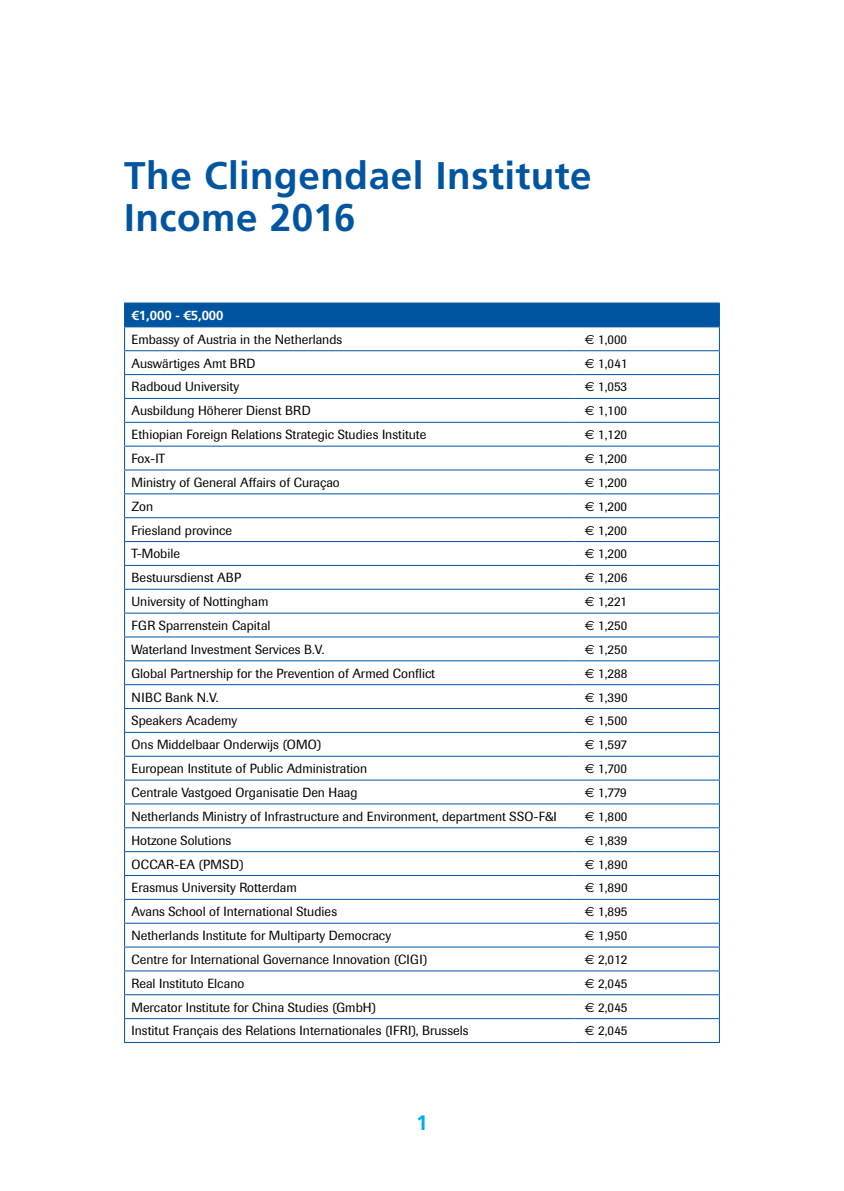
<style>
.page{position:relative;width:844px;height:1191px;background:#fff}
.page>*{position:absolute;margin:0;border:0;box-sizing:border-box;transform-origin:0 0}
.t1{font:700 38.5px/42px "Frutiger LT Std";letter-spacing:.015em;color:#0055a0}
.t2{font:700 21px "Frutiger LT Std";color:#00aeef}
.P_T{font:13.12px "Imago";color:#000}
.P_T-2{font:13.12px "Imago";letter-spacing:.02em;color:#000}
.H1_C_T{font:700 13.12px "Frutiger LT Std";color:#fff}
.s1{font-family:"Euro Sans"}
</style>
<div class="page">
<hr style="left:124px;top:1042px;width:450px;height:1px;background:#0055a0">
<hr style="left:574px;top:1042px;width:145px;height:1px;background:#0055a0">
<hr style="left:124px;top:302px;width:450px;height:1px;background:#0055a0">
<hr style="left:574px;top:302px;width:145px;height:1px;background:#0055a0">
<svg style="left:124px;top:303px;width:595px;height:739px"></svg>
<hr style="left:124px;top:326px;width:450px;height:1px;background:#0055a0">
<hr style="left:574px;top:326px;width:145px;height:1px;background:#0055a0">
<h1 class="t1" style="left:124px;top:155px;width:469px">The Clingendael Institute<br>Income 2016</h1>
<p class="H1_C_T" style="left:131px;top:307px;width:93px">€1,000 - €5,000</p>
<p class="P_T" style="left:131px;top:331px;width:212px">Embassy of Austria in the Netherlands</p>
<p class="P_T" style="left:584px;top:331px;width:44px"><span class="s1">€</span> 1,000</p>
<p class="P_T" style="left:131px;top:355px;width:125px">Auswärtiges Amt BRD</p>
<p class="P_T" style="left:584px;top:355px;width:44px"><span class="s1">€</span> 1,041</p>
<p class="P_T" style="left:131px;top:379px;width:109px">Radboud University</p>
<p class="P_T" style="left:584px;top:379px;width:44px"><span class="s1">€</span> 1,053</p>
<p class="P_T" style="left:131px;top:403px;width:181px">Ausbildung Höherer Dienst BRD</p>
<p class="P_T" style="left:584px;top:403px;width:44px"><span class="s1">€</span> 1,100</p>
<p class="P_T" style="left:131px;top:427px;width:296px">Ethiopian Foreign Relations Strategic Studies Institute</p>
<p class="P_T" style="left:584px;top:427px;width:44px"><span class="s1">€</span> 1,120</p>
<p class="P_T" style="left:131px;top:451px;width:35px">Fox-IT</p>
<p class="P_T" style="left:584px;top:451px;width:44px"><span class="s1">€</span> 1,200</p>
<p class="P_T" style="left:131px;top:474px;width:210px">Ministry of General Affairs of Curaçao</p>
<p class="P_T" style="left:584px;top:474px;width:44px"><span class="s1">€</span> 1,200</p>
<p class="P_T" style="left:131px;top:498px;width:23px">Zon</p>
<p class="P_T" style="left:584px;top:498px;width:44px"><span class="s1">€</span> 1,200</p>
<p class="P_T" style="left:131px;top:522px;width:102px">Friesland province</p>
<p class="P_T" style="left:584px;top:522px;width:44px"><span class="s1">€</span> 1,200</p>
<p class="P_T" style="left:131px;top:546px;width:50px">T-Mobile</p>
<p class="P_T" style="left:584px;top:546px;width:44px"><span class="s1">€</span> 1,200</p>
<p class="P_T" style="left:131px;top:570px;width:111px">Bestuursdienst ABP</p>
<p class="P_T" style="left:584px;top:570px;width:44px"><span class="s1">€</span> 1,206</p>
<p class="P_T" style="left:131px;top:594px;width:138px">University of Nottingham</p>
<p class="P_T" style="left:584px;top:594px;width:44px"><span class="s1">€</span> 1,221</p>
<p class="P_T" style="left:131px;top:618px;width:140px">FGR Sparrenstein Capital</p>
<p class="P_T" style="left:584px;top:618px;width:44px"><span class="s1">€</span> 1,250</p>
<p class="P_T" style="left:131px;top:641px;width:194px">Waterland Investment Services B.V.</p>
<p class="P_T" style="left:584px;top:641px;width:44px"><span class="s1">€</span> 1,250</p>
<p class="P_T" style="left:131px;top:665px;width:305px">Global Partnership for the Prevention of Armed Conflict</p>
<p class="P_T" style="left:584px;top:665px;width:44px"><span class="s1">€</span> 1,288</p>
<p class="P_T" style="left:131px;top:689px;width:88px">NIBC Bank N.V.</p>
<p class="P_T" style="left:584px;top:689px;width:44px"><span class="s1">€</span> 1,390</p>
<p class="P_T" style="left:131px;top:713px;width:107px">Speakers Academy</p>
<p class="P_T" style="left:584px;top:713px;width:44px"><span class="s1">€</span> 1,500</p>
<p class="P_T" style="left:131px;top:737px;width:191px">Ons Middelbaar Onderwijs (OMO)</p>
<p class="P_T" style="left:584px;top:737px;width:44px"><span class="s1">€</span> 1,597</p>
<p class="P_T" style="left:131px;top:761px;width:237px">European Institute of Public Administration</p>
<p class="P_T" style="left:584px;top:761px;width:44px"><span class="s1">€</span> 1,700</p>
<p class="P_T" style="left:131px;top:784px;width:227px">Centrale Vastgoed Organisatie Den Haag</p>
<p class="P_T" style="left:584px;top:784px;width:43px"><span class="s1">€</span> 1,779</p>
<p class="P_T" style="left:131px;top:808px;width:426px">Netherlands Ministry of Infrastructure and Environment, department SSO-F&amp;I</p>
<p class="P_T" style="left:584px;top:808px;width:44px"><span class="s1">€</span> 1,800</p>
<p class="P_T" style="left:131px;top:832px;width:101px">Hotzone Solutions</p>
<p class="P_T" style="left:584px;top:832px;width:44px"><span class="s1">€</span> 1,839</p>
<p class="P_T-2" style="left:131px;top:856px;width:113px">OCCAR-EA (PMSD)</p>
<p class="P_T" style="left:584px;top:856px;width:44px"><span class="s1">€</span> 1,890</p>
<p class="P_T" style="left:131px;top:880px;width:167px">Erasmus University Rotterdam</p>
<p class="P_T" style="left:584px;top:880px;width:44px"><span class="s1">€</span> 1,890</p>
<p class="P_T" style="left:131px;top:904px;width:207px">Avans School of International Studies</p>
<p class="P_T" style="left:584px;top:904px;width:44px"><span class="s1">€</span> 1,895</p>
<p class="P_T" style="left:131px;top:927px;width:261px">Netherlands Institute for Multiparty Democracy</p>
<p class="P_T" style="left:584px;top:927px;width:44px"><span class="s1">€</span> 1,950</p>
<p class="P_T" style="left:131px;top:951px;width:297px">Centre for International Governance Innovation (CIGI)</p>
<p class="P_T" style="left:584px;top:951px;width:44px"><span class="s1">€</span> 2,012</p>
<p class="P_T" style="left:131px;top:975px;width:114px">Real Instituto Elcano</p>
<p class="P_T" style="left:584px;top:975px;width:44px"><span class="s1">€</span> 2,045</p>
<p class="P_T" style="left:131px;top:999px;width:246px">Mercator Institute for China Studies (GmbH)</p>
<p class="P_T" style="left:584px;top:999px;width:44px"><span class="s1">€</span> 2,045</p>
<p class="P_T" style="left:131px;top:1023px;width:338px">Institut Français des Relations Internationales (IFRI), Brussels</p>
<p class="P_T" style="left:584px;top:1023px;width:44px"><span class="s1">€</span> 2,045</p>
<p class="t2" style="left:416px;top:1110px;width:13px">1</p>
</div>
